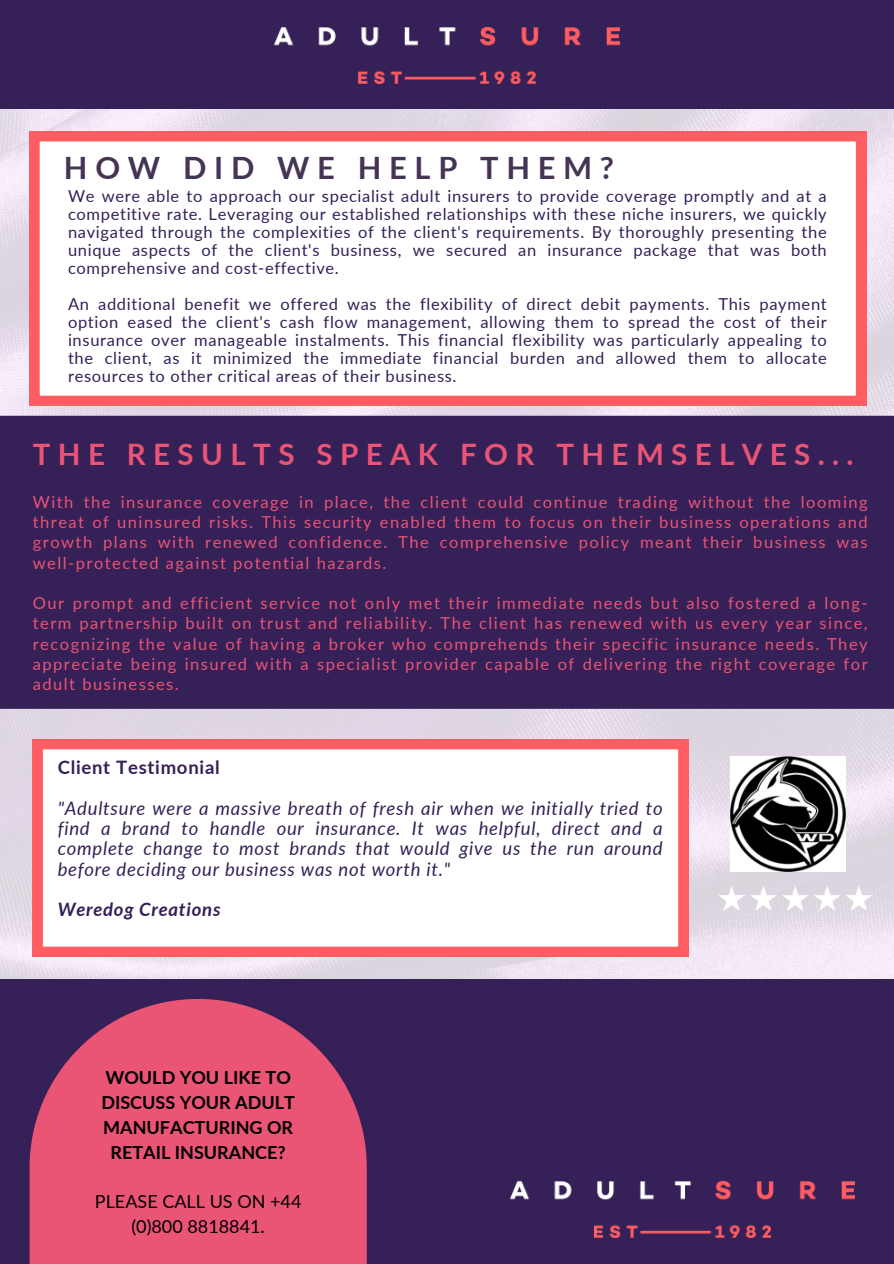
<style>
.page{position:relative;width:894px;height:1264px;background:#fff}
.page>*{position:absolute;margin:0;border:0;box-sizing:border-box;transform-origin:0 0}
.t1{font:700 30.75px "Lato";letter-spacing:.25em;color:#453454}
.t2{font:700 29.55px "Lato";letter-spacing:.25em;color:#ea5475}
.t3{font:italic 18.6px/20.2px "Lato";letter-spacing:.04em;color:#352057;text-align:justify}
.t4{font:700 18.6px "Lato";letter-spacing:.04em;color:#352057}
.t5{font:italic 700 18.6px "Lato";letter-spacing:.04em;color:#352057}
.t6{font:700 18px/24.8px "Lato";color:#000;text-align:center}
.t7{font:18px/24.8px "Lato";color:#000;text-align:center}
.t8{font:16.5px/18px "Lato";letter-spacing:.04em;color:#352057;text-align:justify}
.t9{font:16.5px/20.2px "Lato";letter-spacing:.09em;color:#ea5475;text-align:justify}
</style>
<div class="page">
<img style="left:0;top:109px;width:893px;height:869px">
<div style="left:0;top:0;width:893px;height:109px;background:#352057"></div>
<div style="left:0;top:978px;width:893px;height:285px;background:#352057"></div>
<svg style="left:30px;top:999px;width:336px;height:264px;background:#d14c70"></svg>
<svg style="left:30px;top:131px;width:835px;height:275px"></svg>
<img style="left:274px;top:28px;width:346px;height:56px">
<div style="left:0;top:416px;width:893px;height:292px;background:#352057"></div>
<svg style="left:33px;top:739px;width:654px;height:217px"></svg>
<svg style="left:718px;top:885px;width:154px;height:26px"></svg>
<img style="left:730px;top:756px;width:115px;height:115px">
<img style="left:510px;top:1181px;width:345px;height:56px">
<h1 class="t1" style="left:64px;top:149px;width:551px">HOW DID WE HELP THEM?</h1>
<h5 class="t8" style="left:68px;top:187px;width:760px">We were able to approach our specialist adult insurers to provide coverage promptly and at a competitive rate. Leveraging our established relationships with these niche insurers, we quickly navigated through the complexities of the client's requirements. By thoroughly presenting the unique aspects of the client's business, we secured an insurance package that was both comprehensive and cost-effective.</h5>
<h4 class="t8" style="left:68px;top:295px;width:760px">An additional benefit we offered was the flexibility of direct debit payments. This payment option eased the client's cash flow management, allowing them to spread the cost of their insurance over manageable instalments. This financial flexibility was particularly appealing to the client, as it minimized the immediate financial burden and allowed them to allocate resources to other critical areas of their business.</h4>
<p class="t2" style="left:33px;top:435px;width:822px">THE RESULTS SPEAK FOR THEMSELVES...</p>
<p class="t9" style="left:33px;top:491px;width:836px">With the insurance coverage in place, the client could continue trading without the looming threat of uninsured risks. This security enabled them to focus on their business operations and growth plans with renewed confidence. The comprehensive policy meant their business was well-protected against potential hazards.</p>
<h1 class="t9" style="left:33px;top:592px;width:836px">Our prompt and efficient service not only met their immediate needs but also fostered a long&shy;term partnership built on trust and reliability. The client has renewed with us every year since, recognizing the value of having a broker who comprehends their specific insurance needs. They appreciate being insured with a specialist provider capable of delivering the right coverage for adult businesses.</h1>
<p class="t4" style="left:58px;top:756px;width:163px">Client Testimonial</p>
<p class="t3" style="left:58px;top:797px;width:606px">"Adultsure were a massive breath of fresh air when we initially tried to find a brand to handle our insurance. It was helpful, direct and a complete change to most brands that would give us the run around before deciding our business was not worth it."</p>
<h4 class="t5" style="left:58px;top:897px;width:164px">Weredog Creations</h4>
<p class="t6" style="left:101px;top:1064px;width:195px">WOULD YOU LIKE TO<br>DISCUSS YOUR ADULT<br>MANUFACTURING OR<br>RETAIL INSURANCE?</p>
<p class="t7" style="left:95px;top:1188px;width:208px">PLEASE CALL US ON +44 (0)800 8818841.</p>
</div>
